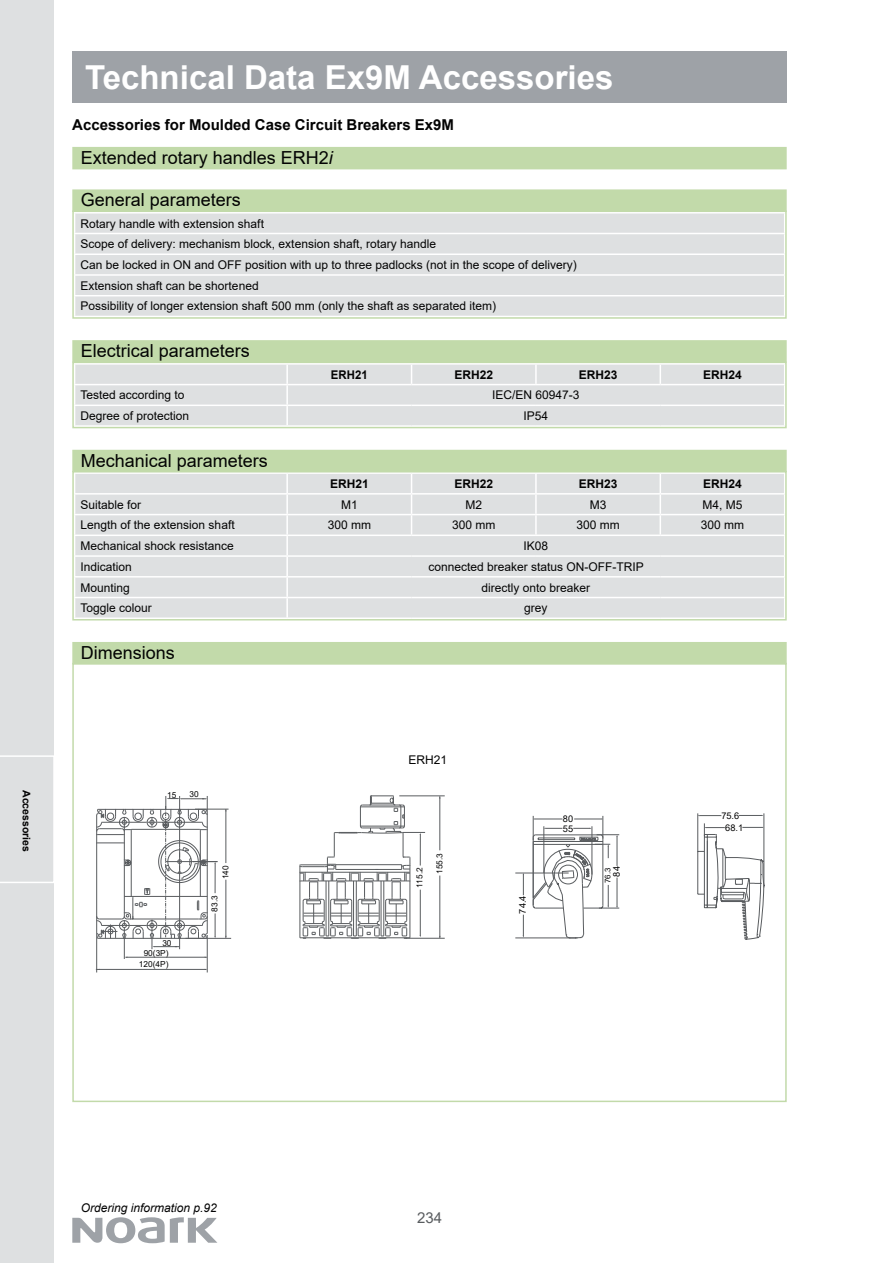
<style>
.page{position:relative;width:893px;height:1263px;background:#fff}
.page>*{position:absolute;margin:0;border:0;box-sizing:border-box;transform-origin:0 0}
.t1{font:700 33px "Arial";color:#fff}
.t2{font:18px "Arial";color:#030303}
.t3{font:700 15px "Arial";color:#030303}
.t4{font:15px "Arial";color:#595c5f}
.t5{font:12px/20.7px "Arial";color:#030303}
.t6{font:700 12px "Arial";color:#030303}
.t7{font:italic 12px "Arial";color:#030303}
.t8{font:700 12px "Arial";color:#030303;scale:.95 1}
.t9{font:700 10.5px "Arial";color:#030303}
.t10{font:9.15px/12px "Arial";color:#030303;text-align:center}
.t11{font:8.25px/10.9px "Arial";color:#030303;text-align:center}
.t12{font:7.95px "FZZDXJW GB1 0 G Bpc EUC H";color:#030303}
.t13{font:7.8px "Arial";color:#030303}
.s1{font-style:italic}
</style>
<div class="page">
<svg style="left:72px;top:1217px;width:145px;height:26px"></svg>
<div style="left:0;top:0;width:53px;height:1263px;background:#dee0e1"></div>
<svg style="left:0;top:755px;width:54px;height:129px"></svg>
<div style="left:72px;top:51px;width:715px;height:51px;background:#9ea2a7"></div>
<div style="left:75px;top:213px;width:709px;height:103px;background:#dee0e1"></div>
<hr style="left:74px;top:233px;width:711px;height:1px;background:#fff">
<hr style="left:74px;top:253px;width:711px;height:2px;background:#fff">
<hr style="left:74px;top:274px;width:711px;height:2px;background:#fff">
<hr style="left:74px;top:295px;width:711px;height:1px;background:#fff">
<div style="left:72px;top:210px;width:715px;height:109px;border:2px solid #c2daaa"></div>
<div style="left:72px;top:189px;width:715px;height:23px;background:#c2daaa"></div>
<div style="left:75px;top:365px;width:709px;height:60px;background:#dee0e1"></div>
<hr style="left:287px;top:405px;width:125px;height:1px;background:#fff">
<hr style="left:412px;top:405px;width:124px;height:1px;background:#fff">
<hr style="left:536px;top:405px;width:124px;height:1px;background:#fff">
<hr style="left:660px;top:405px;width:125px;height:1px;background:#fff">
<div style="left:72px;top:362px;width:715px;height:66px;border:2px solid #c2daaa"></div>
<div style="left:72px;top:340px;width:715px;height:23px;background:#c2daaa"></div>
<div style="left:72px;top:147px;width:715px;height:22px;background:#c2daaa"></div>
<div style="left:75px;top:474px;width:211px;height:143px;background:#dee0e1"></div>
<div style="left:286px;top:474px;width:498px;height:143px;background:#dee0e1"></div>
<hr style="left:74px;top:493px;width:213px;height:2px;background:#fff">
<hr style="left:287px;top:493px;width:125px;height:2px;background:#fff">
<hr style="left:412px;top:493px;width:124px;height:2px;background:#fff">
<hr style="left:536px;top:493px;width:124px;height:2px;background:#fff">
<hr style="left:660px;top:493px;width:125px;height:2px;background:#fff">
<hr style="left:74px;top:514px;width:213px;height:1px;background:#fff">
<hr style="left:287px;top:514px;width:125px;height:1px;background:#fff">
<hr style="left:412px;top:514px;width:124px;height:1px;background:#fff">
<hr style="left:536px;top:514px;width:124px;height:1px;background:#fff">
<hr style="left:660px;top:514px;width:125px;height:1px;background:#fff">
<hr style="left:74px;top:535px;width:213px;height:1px;background:#fff">
<hr style="left:287px;top:535px;width:125px;height:1px;background:#fff">
<hr style="left:412px;top:535px;width:124px;height:1px;background:#fff">
<hr style="left:536px;top:535px;width:124px;height:1px;background:#fff">
<hr style="left:660px;top:535px;width:125px;height:1px;background:#fff">
<hr style="left:74px;top:555px;width:213px;height:2px;background:#fff">
<hr style="left:287px;top:555px;width:125px;height:2px;background:#fff">
<hr style="left:412px;top:555px;width:124px;height:2px;background:#fff">
<hr style="left:536px;top:555px;width:124px;height:2px;background:#fff">
<hr style="left:660px;top:555px;width:125px;height:2px;background:#fff">
<hr style="left:74px;top:576px;width:213px;height:1px;background:#fff">
<hr style="left:287px;top:576px;width:125px;height:1px;background:#fff">
<hr style="left:412px;top:576px;width:124px;height:1px;background:#fff">
<hr style="left:536px;top:576px;width:124px;height:1px;background:#fff">
<hr style="left:660px;top:576px;width:125px;height:1px;background:#fff">
<hr style="left:74px;top:597px;width:213px;height:1px;background:#fff">
<hr style="left:287px;top:597px;width:125px;height:1px;background:#fff">
<hr style="left:412px;top:597px;width:124px;height:1px;background:#fff">
<hr style="left:536px;top:597px;width:124px;height:1px;background:#fff">
<hr style="left:660px;top:597px;width:125px;height:1px;background:#fff">
<div style="left:72px;top:471px;width:715px;height:149px;border:2px solid #c2daaa"></div>
<div style="left:72px;top:450px;width:715px;height:22px;background:#c2daaa"></div>
<div style="left:72px;top:642px;width:715px;height:22px;background:#c2daaa"></div>
<div style="left:72px;top:663px;width:715px;height:439px;border:2px solid #c2daaa"></div>
<hr style="left:185px;top:938px;width:46px;height:1px;background:#595c5f">
<hr style="left:207px;top:935px;width:1px;height:37px;background:#595c5f">
<hr style="left:195px;top:809px;width:34px;height:1px;background:#595c5f">
<hr style="left:124px;top:927px;width:1px;height:32px;background:#595c5f">
<hr style="left:226px;top:809px;width:1px;height:54px;background:#595c5f">
<hr style="left:226px;top:880px;width:1px;height:58px;background:#595c5f">
<hr style="left:96px;top:933px;width:1px;height:39px;background:#595c5f">
<hr style="left:125px;top:957px;width:82px;height:1px;background:#595c5f">
<hr style="left:96px;top:969px;width:111px;height:1px;background:#595c5f">
<svg style="left:96px;top:796px;width:121px;height:153px"></svg>
<hr style="left:399px;top:796px;width:46px;height:1px;background:#595c5f">
<hr style="left:405px;top:938px;width:40px;height:1px;background:#595c5f">
<svg style="left:299px;top:795px;width:126px;height:144px"></svg>
<hr style="left:420px;top:890px;width:1px;height:45px;background:#595c5f">
<hr style="left:440px;top:796px;width:1px;height:54px;background:#595c5f">
<hr style="left:440px;top:875px;width:1px;height:63px;background:#595c5f">
<hr style="left:697px;top:851px;width:1px;height:43px;background:#595c5f">
<svg style="left:533px;top:816px;width:86px;height:122px"></svg>
<hr style="left:764px;top:813px;width:1px;height:74px;background:#595c5f">
<hr style="left:697px;top:813px;width:1px;height:39px;background:#595c5f">
<svg style="left:739px;top:815px;width:24px;height:1px"></svg>
<svg style="left:698px;top:815px;width:23px;height:1px"></svg>
<svg style="left:698px;top:823px;width:66px;height:117px"></svg>
<hr style="left:515px;top:938px;width:63px;height:1px;background:#595c5f">
<hr style="left:515px;top:873px;width:54px;height:1px;background:#595c5f">
<svg style="left:523px;top:873px;width:1px;height:22px"></svg>
<svg style="left:523px;top:915px;width:1px;height:22px"></svg>
<p class="t9" style="left:34px;top:790px;width:63px;rotate:90deg">Accessories</p>
<h1 class="t1" style="left:85px;top:54px;width:530px">Technical Data Ex9M Accessories</h1>
<p class="t3" style="left:72px;top:114px;width:383px">Accessories for Moulded Case Circuit Breakers Ex9M</p>
<h2 class="t2" style="left:81px;top:145px;width:254px">Extended rotary handles ERH2<span class="s1">i</span></h2>
<h2 class="t2" style="left:81px;top:188px;width:162px">General parameters</h2>
<p class="t5" style="left:81px;top:213px;width:498px">Rotary handle with extension shaft<br>Scope of delivery: mechanism block, extension shaft, rotary handle<br>Can be locked in ON and OFF position with up to three padlocks (not in the scope of delivery)<br>Extension shaft can be shortened<br>Possibility of longer extension shaft 500 mm (only the shaft as separated item)</p>
<h2 class="t2" style="left:81px;top:338px;width:171px">Electrical parameters</h2>
<p class="t8" style="left:331px;top:366px;width:40px">ERH21</p>
<p class="t6" style="left:454px;top:366px;width:40px">ERH22</p>
<p class="t6" style="left:579px;top:366px;width:40px">ERH23</p>
<p class="t6" style="left:703px;top:366px;width:40px">ERH24</p>
<p class="t5" style="left:81px;top:385px;width:106px">Tested according to</p>
<p class="t5" style="left:492px;top:385px;width:89px">IEC/EN 60947-3</p>
<p class="t5" style="left:81px;top:405px;width:110px">Degree of protection</p>
<p class="t5" style="left:524px;top:405px;width:26px">IP54</p>
<h2 class="t2" style="left:81px;top:448px;width:189px">Mechanical parameters</h2>
<p class="t6" style="left:330px;top:475px;width:40px">ERH21</p>
<p class="t6" style="left:454px;top:475px;width:40px">ERH22</p>
<p class="t6" style="left:579px;top:475px;width:40px">ERH23</p>
<p class="t6" style="left:703px;top:475px;width:40px">ERH24</p>
<p class="t5" style="left:81px;top:494px;width:62px">Suitable for</p>
<p class="t5" style="left:341px;top:494px;width:18px">M1</p>
<p class="t5" style="left:465px;top:494px;width:18px">M2</p>
<p class="t5" style="left:590px;top:494px;width:18px">M3</p>
<p class="t5" style="left:702px;top:494px;width:42px">M4, M5</p>
<p class="t5" style="left:81px;top:515px;width:156px">Length of the extension shaft</p>
<p class="t5" style="left:328px;top:515px;width:45px">300 mm</p>
<p class="t5" style="left:452px;top:515px;width:45px">300 mm</p>
<p class="t5" style="left:576px;top:515px;width:45px">300 mm</p>
<p class="t5" style="left:701px;top:515px;width:45px">300 mm</p>
<p class="t5" style="left:81px;top:535px;width:155px">Mechanical shock resistance</p>
<p class="t5" style="left:524px;top:535px;width:26px">IK08</p>
<p class="t5" style="left:81px;top:556px;width:53px">Indication</p>
<p class="t5" style="left:428px;top:556px;width:217px">connected breaker status ON-OFF-TRIP</p>
<p class="t5" style="left:81px;top:577px;width:51px">Mounting</p>
<p class="t5" style="left:482px;top:577px;width:110px">directly onto breaker</p>
<p class="t5" style="left:81px;top:598px;width:73px">Toggle colour</p>
<p class="t5" style="left:524px;top:598px;width:25px">grey</p>
<h2 class="t2" style="left:81px;top:640px;width:96px">Dimensions</h2>
<p class="t11" style="left:167px;top:789px;width:11px">15</p>
<p class="t11" style="left:190px;top:789px;width:11px">30</p>
<p class="t11" style="left:162px;top:937px;width:11px">30</p>
<p class="t11" style="left:139px;top:947px;width:31px">90(3P)<br>120(4P)</p>
<p class="t11" style="left:220px;top:879px;width:15px;rotate:-90deg">140</p>
<p class="t11" style="left:209px;top:911px;width:18px;rotate:-90deg">83.3</p>
<p class="t5" style="left:409px;top:750px;width:40px">ERH21</p>
<p class="t11" style="left:414px;top:888px;width:22px;rotate:-90deg">115.2</p>
<p class="t11" style="left:434px;top:874px;width:22px;rotate:-90deg">155.3</p>
<p class="t10" style="left:516px;top:913px;width:19px;rotate:-90deg">74.4</p>
<p class="t10" style="left:563px;top:813px;width:12px">80</p>
<p class="t10" style="left:563px;top:822px;width:12px">55</p>
<p class="t13" style="left:602px;top:883px;width:17px;rotate:-90deg">76.3</p>
<p class="t10" style="left:610px;top:876px;width:12px;rotate:-90deg">84</p>
<p class="t10" style="left:721px;top:809px;width:23px">75.6<br>68.1</p>
<p class="t7" style="left:81px;top:1200px;width:138px">Ordering information p.92</p>
<p class="t12" style="left:158px;top:1203px;width:40px">105（3P）</p>
<p class="t4" style="left:417px;top:1207px;width:27px">234</p>
</div>
